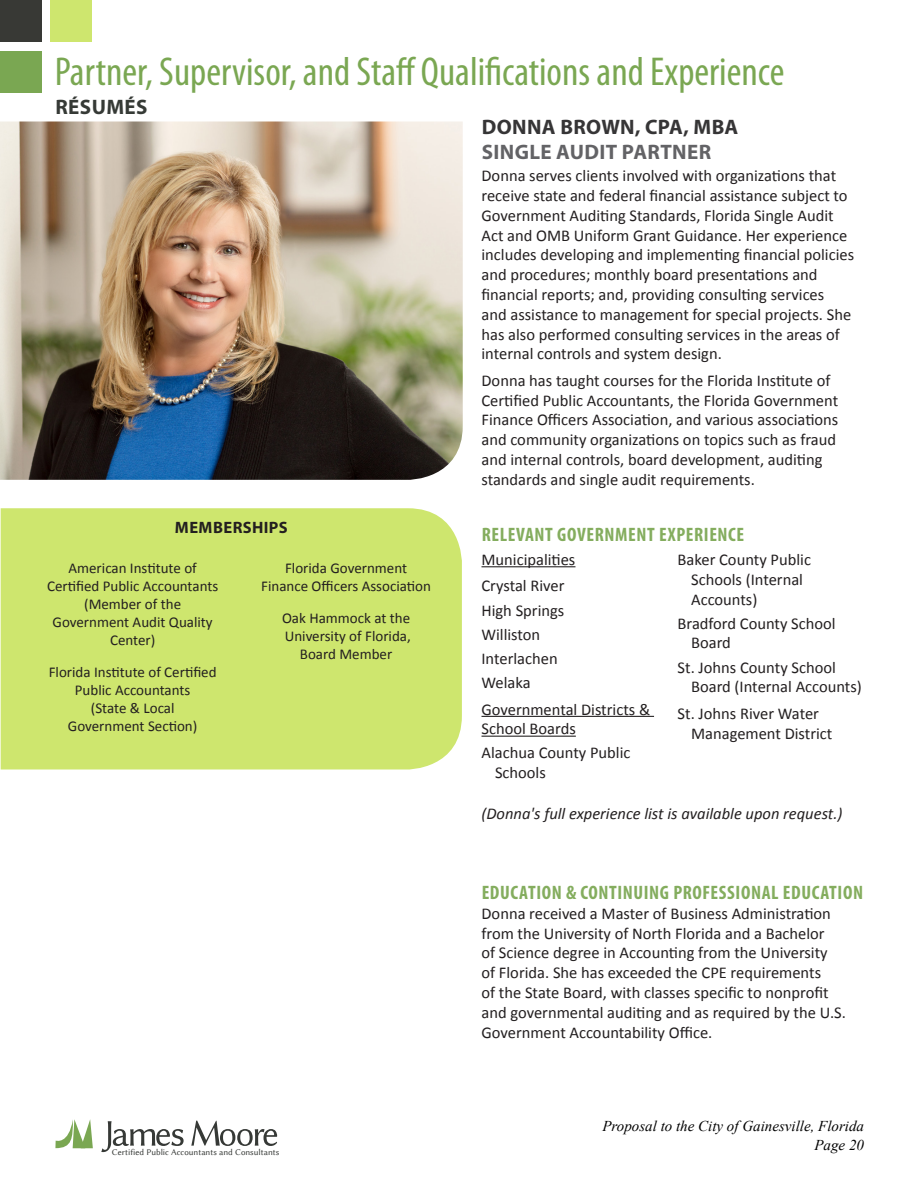
<style>
.page{position:relative;width:918px;height:1188px;background:#fff}
.page>*{position:absolute;margin:0;border:0;box-sizing:border-box;transform-origin:0 0}
.Top_Of_Page_in_TOC{font:condensed 40.5px "Myriad Pro";color:#7aa752}
.Section_Header{font:700 21px "Myriad Pro";letter-spacing:.015em;color:#363536}
.t1{font:700 21px "Myriad Pro";letter-spacing:.02em;color:#636366}
.Section_Header-2{font:700 21px "Myriad Pro";letter-spacing:.02em;color:#363a36}
.Section_Header_Small{font:700 condensed 19.5px "Myriad Pro";letter-spacing:.03em;color:#84ad5e}
.t2{font:16.5px/19.8px "Calibri";color:#231f20}
.t3{font:italic 16.5px "Calibri";color:#231f20}
.Section_Header_Small-2{font:700 16.5px "Myriad Pro";letter-spacing:.025em;color:#231f20}
.t4{font:15px/18px "Calibri";color:#231f20;text-align:center}
.t5{font:italic 15px "Times New Roman";color:#000}
.t6{font:8.85px "Lin Biolinum";color:#363936}
</style>
<div class="page">
<svg style="left:55px;top:1119px;width:38px;height:29px"></svg>
<svg style="left:101px;top:1121px;width:83px;height:31px"></svg>
<svg style="left:191px;top:1121px;width:86px;height:25px"></svg>
<div style="left:0;top:0;width:42px;height:42px;background:#383935"></div>
<div style="left:0;top:51px;width:42px;height:41px;background:#7aa752"></div>
<div style="left:50px;top:0;width:41px;height:42px;background:#cee66e"></div>
<div style="left:1px;top:508px;width:461px;height:262px;background:#cee66e"></div>
<img style="left:0;top:122px;width:463px;height:358px">
<hr style="left:482px;top:566px;width:93px;height:1px;background:#231f20">
<hr style="left:482px;top:716px;width:172px;height:1px;background:#231f20">
<hr style="left:482px;top:736px;width:94px;height:1px;background:#231f20">
<p class="Top_Of_Page_in_TOC" style="left:55px;top:47px;width:731px">Partner, Supervisor, and Staff Qualifications and Experience</p>
<p class="Section_Header-2" style="left:55px;top:93px;width:94px">RÉSUMÉS</p>
<p class="Section_Header_Small-2" style="left:175px;top:517px;width:114px">MEMBERSHIPS</p>
<p class="t4" style="left:47px;top:559px;width:173px">American Institute of<br>Certified Public Accountants (Member of the<br>Government Audit Quality<br>Center)</p>
<p class="t4" style="left:49px;top:663px;width:169px">Florida Institute of Certified<br>Public Accountants<br>(State &amp; Local<br>Government Section)</p>
<p class="t4" style="left:261px;top:559px;width:171px">Florida Government<br>Finance Officers Association</p>
<p class="t4" style="left:282px;top:609px;width:130px">Oak Hammock at the<br>University of Florida,<br>Board Member</p>
<p class="Section_Header" style="left:482px;top:113px;width:258px">DONNA BROWN, CPA, MBA</p>
<p class="t1" style="left:482px;top:139px;width:231px">SINGLE AUDIT PARTNER</p>
<p class="t2" style="left:482px;top:166px;width:374px">Donna serves clients involved with organizations that receive state and federal financial assistance subject to Government Auditing Standards, Florida Single Audit Act and OMB Uniform Grant Guidance. Her experience includes developing and implementing financial policies and procedures; monthly board presentations and financial reports; and, providing consulting services<br>and assistance to management for special projects. She has also performed consulting services in the areas of internal controls and system design.</p>
<p class="t2" style="left:482px;top:371px;width:358px">Donna has taught courses for the Florida Institute of Certified Public Accountants, the Florida Government Finance Officers Association, and various associations and community organizations on topics such as fraud and internal controls, board development, auditing standards and single audit requirements.</p>
<p class="Section_Header_Small" style="left:482px;top:522px;width:264px">RELEVANT GOVERNMENT EXPERIENCE</p>
<p class="t2" style="left:482px;top:550px;width:95px">Municipalities</p>
<p class="t2" style="left:482px;top:576px;width:84px">Crystal River</p>
<p class="t2" style="left:482px;top:600px;width:84px">High Springs</p>
<p class="t2" style="left:482px;top:624px;width:60px">Williston</p>
<p class="t2" style="left:482px;top:649px;width:78px">Interlachen</p>
<p class="t2" style="left:482px;top:673px;width:51px">Welaka</p>
<p class="t2" style="left:482px;top:699px;width:170px">Governmental Districts &amp;<br>School Boards</p>
<p class="t2" style="left:495px;top:743px;width:137px;text-indent:-14px">Alachua County Public<br>Schools</p>
<p class="t2" style="left:691px;top:550px;width:121px;text-indent:-14px">Baker County Public<br>Schools (Internal<br>Accounts)</p>
<p class="t2" style="left:691px;top:613px;width:146px;text-indent:-14px">Bradford County School<br>Board</p>
<p class="t2" style="left:691px;top:657px;width:172px;text-indent:-14px">St. Johns County School<br>Board (Internal Accounts)</p>
<p class="t2" style="left:691px;top:704px;width:143px;text-indent:-14px">St. Johns River Water<br>Management District</p>
<p class="t3" style="left:482px;top:802px;width:363px">(Donna's full experience list is available upon request.)</p>
<p class="Section_Header_Small" style="left:482px;top:880px;width:383px">EDUCATION &amp; CONTINUING PROFESSIONAL EDUCATION</p>
<p class="t2" style="left:482px;top:904px;width:366px">Donna received a Master of Business Administration from the University of North Florida and a Bachelor<br>of Science degree in Accounting from the University<br>of Florida. She has exceeded the CPE requirements<br>of the State Board, with classes specific to nonprofit and governmental auditing and as required by the U.S.<br>Government Accountability Office.</p>
<p class="t5" style="left:602px;top:1116px;width:263px">Proposal to the City of Gainesville, Florida</p>
<p class="t6" style="left:112px;top:1147px;width:169px">Certified Public Accountants and Consultants</p>
<p class="t5" style="left:814px;top:1135px;width:51px">Page 20</p>
</div>
